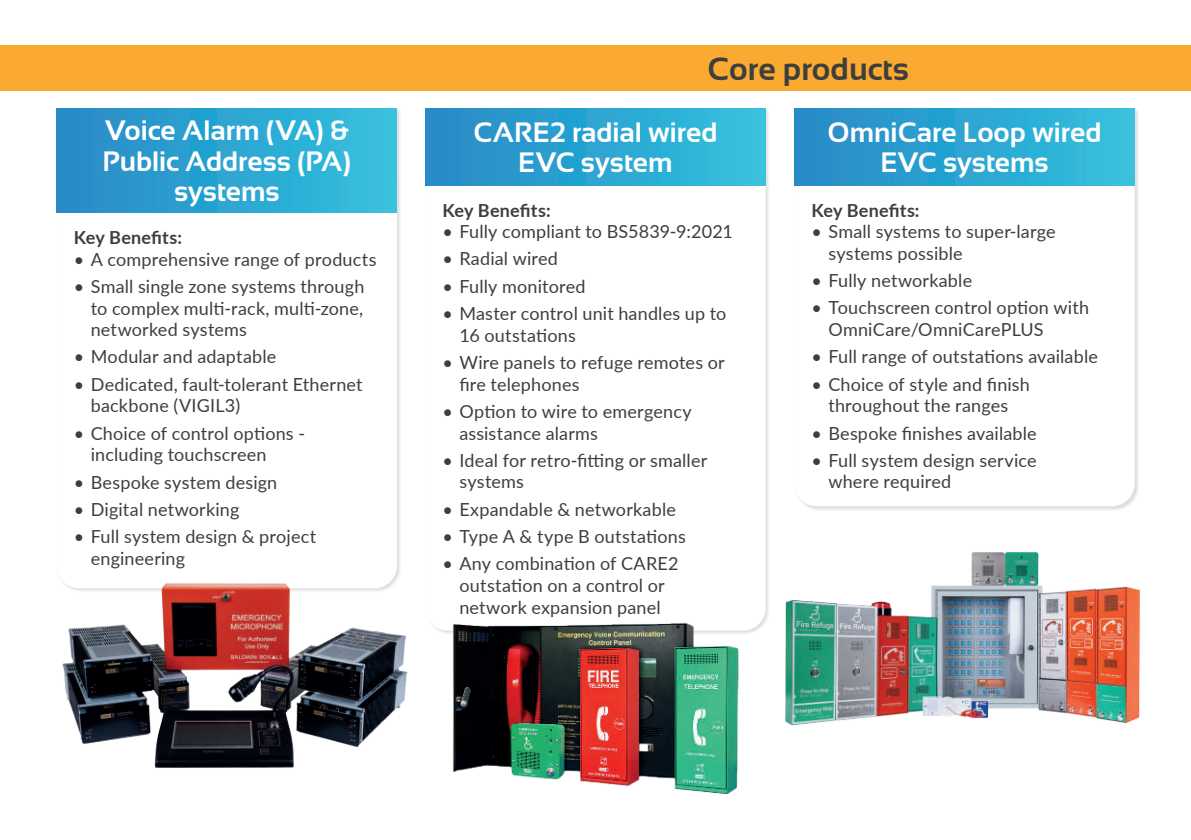
<style>
.page{position:relative;width:1191px;height:840px;background:#fff}
.page>*{position:absolute;margin:0;border:0;box-sizing:border-box;transform-origin:0 0}
.t1{font:700 32px "Sansation";color:#3e3e3f}
.t2{font:700 28px/30.4px "Sansation";color:#fff;text-align:center}
.t3{font:18px/21.6px "Lato";letter-spacing:.01em;color:#3e3e3f}
.t4{font:700 18px "Lato";letter-spacing:.01em;color:#3e3e3f}
</style>
<div class="page">
<div style="left:0;top:45px;width:1191px;height:46px;background:#faaa31"></div>
<div style="left:425px;top:108px;width:340px;height:77px;background:linear-gradient(to right,#2589c6,#34c1de)"></div>
<div style="left:57px;top:108px;width:340px;height:104px;background:linear-gradient(to right,#2589c6,#34c1de)"></div>
<div style="left:794px;top:108px;width:340px;height:77px;background:linear-gradient(to right,#2589c6,#34c1de)"></div>
<img style="left:447px;top:623px;width:296px;height:172px">
<img style="left:757px;top:501px;width:383px;height:225px">
<img style="left:61px;top:556px;width:347px;height:212px">
<h2 class="t2" style="left:103px;top:118px;width:250px">Voice Alarm (VA) &amp;<br>Public Address (PA) systems</h2>
<p class="t4" style="left:74px;top:224px;width:110px">Key Benefits:</p>
<p class="t3" style="left:74px;top:249px;width:304px">• A comprehensive range of products</p>
<p class="t3" style="left:91px;top:276px;width:275px;text-align:justify;text-indent:-17px">• Small single zone systems through to complex multi-rack, multi-zone, networked systems</p>
<p class="t3" style="left:74px;top:347px;width:204px">• Modular and adaptable</p>
<p class="t3" style="left:91px;top:374px;width:273px;text-indent:-17px">• Dedicated, fault-tolerant Ethernet backbone (VIGIL3)</p>
<p class="t3" style="left:91px;top:423px;width:216px;text-indent:-17px">• Choice of control options - including touchscreen</p>
<p class="t3" style="left:74px;top:472px;width:205px">• Bespoke system design</p>
<p class="t3" style="left:74px;top:499px;width:167px">• Digital networking</p>
<p class="t3" style="left:91px;top:526px;width:227px;text-indent:-17px">• Full system design &amp; project engineering</p>
<h1 class="t1" style="left:707px;top:57px;width:203px">Core products</h1>
<h2 class="t2" style="left:473px;top:119px;width:246px">CARE2 radial wired<br>EVC system</h2>
<p class="t4" style="left:442px;top:197px;width:110px">Key Benefits:</p>
<p class="t3" style="left:442px;top:222px;width:292px">• Fully compliant to BS5839-9:2021</p>
<p class="t3" style="left:442px;top:249px;width:117px">• Radial wired</p>
<p class="t3" style="left:442px;top:276px;width:145px">• Fully monitored</p>
<p class="t3" style="left:459px;top:304px;width:268px;text-indent:-17px">• Master control unit handles up to<br>16 outstations</p>
<p class="t3" style="left:459px;top:352px;width:267px;text-indent:-17px">• Wire panels to refuge remotes or fire telephones</p>
<p class="t3" style="left:459px;top:401px;width:234px;text-indent:-17px">• Option to wire to emergency assistance alarms</p>
<p class="t3" style="left:459px;top:450px;width:249px;text-indent:-17px">• Ideal for retro-fitting or smaller systems</p>
<p class="t3" style="left:442px;top:499px;width:235px">• Expandable &amp; networkable</p>
<p class="t3" style="left:442px;top:526px;width:245px">• Type A &amp; type B outstations</p>
<p class="t3" style="left:442px;top:554px;width:238px;text-align:center">• Any combination of CARE2 outstation on a control or network expansion panel</p>
<h2 class="t2" style="left:827px;top:119px;width:276px">OmniCare Loop wired<br>EVC systems</h2>
<p class="t4" style="left:811px;top:197px;width:110px">Key Benefits:</p>
<p class="t3" style="left:828px;top:222px;width:229px;text-indent:-17px">• Small systems to super-large systems possible</p>
<p class="t3" style="left:811px;top:271px;width:162px">• Fully networkable</p>
<p class="t3" style="left:828px;top:298px;width:262px;text-indent:-17px">• Touchscreen control option with<br>OmniCare/OmniCarePLUS</p>
<p class="t3" style="left:811px;top:347px;width:288px">• Full range of outstations available</p>
<p class="t3" style="left:811px;top:374px;width:220px;text-align:center">• Choice of style and finish throughout the ranges</p>
<p class="t3" style="left:811px;top:423px;width:227px">• Bespoke finishes available</p>
<p class="t3" style="left:828px;top:450px;width:210px;text-indent:-17px">• Full system design service where required</p>
</div>
